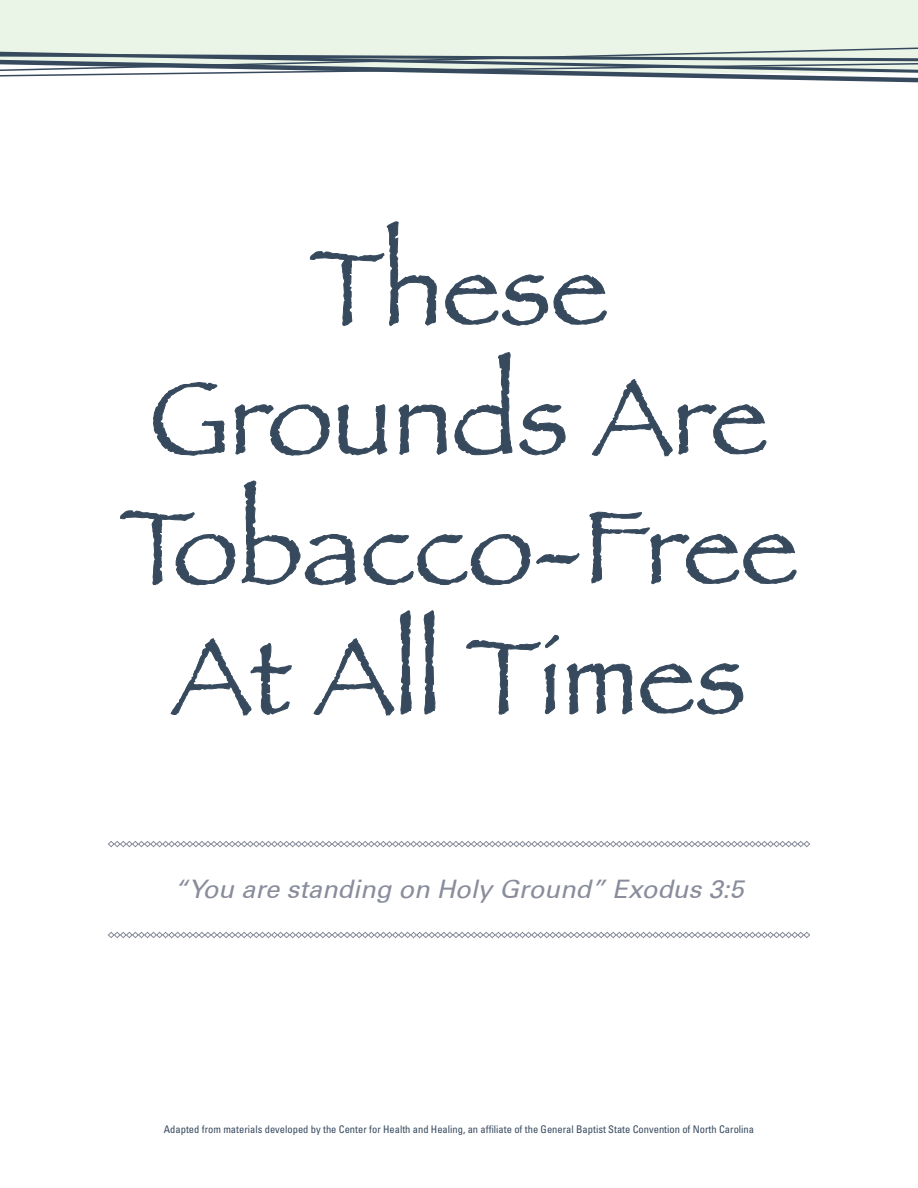
<style>
.page{position:relative;width:918px;height:1188px;background:#fff}
.page>*{position:absolute;margin:0;border:0;box-sizing:border-box;transform-origin:0 0}
.t1{font:108px/129.6px "Papyrus";color:#36495d;text-align:center}
.t2{font:italic 25.5px "Univers";color:#898c9b}
.t3{font:condensed 10.5px "Univers LT Std";color:#36495d}
</style>
<div class="page">
<svg style="left:310px;top:221px;width:127px;height:106px"></svg>
<svg style="left:445px;top:275px;width:103px;height:51px"></svg>
<svg style="left:554px;top:275px;width:53px;height:50px"></svg>
<svg style="left:153px;top:382px;width:72px;height:74px"></svg>
<svg style="left:235px;top:404px;width:95px;height:52px"></svg>
<svg style="left:338px;top:404px;width:49px;height:51px"></svg>
<svg style="left:398px;top:404px;width:49px;height:51px"></svg>
<svg style="left:454px;top:352px;width:58px;height:103px"></svg>
<svg style="left:519px;top:404px;width:47px;height:51px"></svg>
<svg style="left:592px;top:379px;width:174px;height:77px"></svg>
<svg style="left:120px;top:510px;width:116px;height:76px"></svg>
<svg style="left:242px;top:481px;width:114px;height:104px"></svg>
<svg style="left:363px;top:534px;width:217px;height:51px"></svg>
<svg style="left:589px;top:512px;width:208px;height:72px"></svg>
<svg style="left:171px;top:638px;width:121px;height:78px"></svg>
<svg style="left:313px;top:638px;width:81px;height:78px"></svg>
<svg style="left:400px;top:610px;width:12px;height:104px"></svg>
<svg style="left:424px;top:610px;width:11px;height:104px"></svg>
<svg style="left:466px;top:635px;width:93px;height:80px"></svg>
<svg style="left:567px;top:663px;width:66px;height:51px"></svg>
<svg style="left:640px;top:663px;width:103px;height:52px"></svg>
<div style="left:0;top:0;width:918px;height:46px;background:#eaf4e7"></div>
<svg style="left:0;top:46px;width:918px;height:37px"></svg>
<svg style="left:108px;top:841px;width:702px;height:6px"></svg>
<svg style="left:108px;top:932px;width:702px;height:6px"></svg>
<h1 class="t1" style="left:120px;top:221px;width:680px">These<br>Grounds Are<br>Tobacco-Free<br>At All Times</h1>
<h2 class="t2" style="left:174px;top:874px;width:571px">“You are standing on Holy Ground” Exodus 3:5</h2>
<p class="t3" style="left:164px;top:1123px;width:592px">Adapted from materials developed by the Center for Health and Healing, an affiliate of the General Baptist State Convention of North Carolina</p>
</div>
